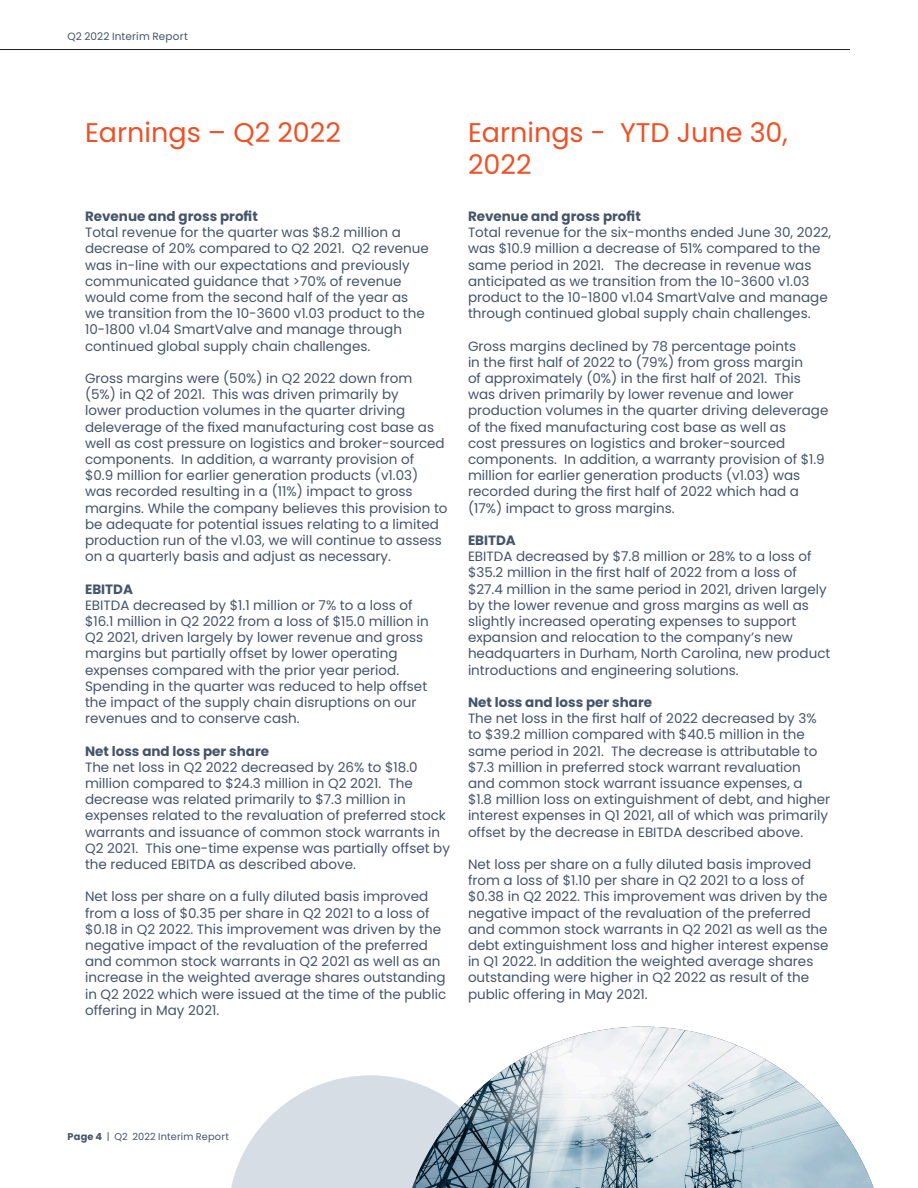
<style>
.page{position:relative;width:918px;height:1188px;background:#fff}
.page>*{position:absolute;margin:0;border:0;box-sizing:border-box;transform-origin:0 0}
.t1{font:27px/32.4px "Poppins";color:#f05026}
.t2{font:13.5px/16.2px "Poppins";color:#44546a}
.t3{font:700 13.5px "Poppins";color:#44546a}
.t4{font:10.5px "Poppins";letter-spacing:.02em;color:#43536a}
.t5{font:9.75px "Poppins";letter-spacing:.02em;color:#43536a}
.s1{font-weight:700}
</style>
<div class="page">
<img style="left:496px;top:1027px;width:378px;height:161px">
<svg style="left:231px;top:1075px;width:281px;height:113px"></svg>
<hr style="left:0;top:49px;width:850px;height:1px;background:#231f20">
<p class="t4" style="left:68px;top:30px;width:122px">Q2 2022 Interim Report</p>
<p class="t1" style="left:85px;top:116px;width:257px">Earnings – Q2 2022</p>
<p class="t1" style="left:468px;top:116px;width:321px">Earnings - YTD June 30,<br>2022</p>
<p class="t3" style="left:85px;top:208px;width:174px">Revenue and gross profit</p>
<p class="t2" style="left:85px;top:224px;width:345px">Total revenue for the quarter was $8.2 million a decrease of 20% compared to Q2 2021. Q2 revenue was in-line with our expectations and previously communicated guidance that &gt;70% of revenue would come from the second half of the year as we transition from the 10-3600 v1.03 product to the 10-1800 v1.04 SmartValve and manage through continued global supply chain challenges.</p>
<p class="t2" style="left:85px;top:370px;width:364px">Gross margins were (50%) in Q2 2022 down from<br>(5%) in Q2 of 2021. This was driven primarily by<br>lower production volumes in the quarter driving deleverage of the fixed manufacturing cost base as well as cost pressure on logistics and broker-sourced components. In addition, a warranty provision of<br>$0.9 million for earlier generation products (v1.03) was recorded resulting in a (11%) impact to gross margins. While the company believes this provision to be adequate for potential issues relating to a limited production run of the v1.03, we will continue to assess on a quarterly basis and adjust as necessary.</p>
<p class="t3" style="left:85px;top:581px;width:49px">EBITDA</p>
<p class="t2" style="left:85px;top:597px;width:345px">EBITDA decreased by $1.1 million or 7% to a loss of $16.1 million in Q2 2022 from a loss of $15.0 million in Q2 2021, driven largely by lower revenue and gross margins but partially offset by lower operating expenses compared with the prior year period.<br>Spending in the quarter was reduced to help offset the impact of the supply chain disruptions on our revenues and to conserve cash.</p>
<p class="t3" style="left:85px;top:743px;width:186px">Net loss and loss per share</p>
<p class="t2" style="left:85px;top:759px;width:366px">The net loss in Q2 2022 decreased by 26% to $18.0 million compared to $24.3 million in Q2 2021. The decrease was related primarily to $7.3 million in expenses related to the revaluation of preferred stock warrants and issuance of common stock warrants in Q2 2021. This one-time expense was partially offset by the reduced EBITDA as described above.</p>
<p class="t2" style="left:85px;top:889px;width:363px">Net loss per share on a fully diluted basis improved from a loss of $0.35 per share in Q2 2021 to a loss of $0.18 in Q2 2022. This improvement was driven by the negative impact of the revaluation of the preferred and common stock warrants in Q2 2021 as well as an increase in the weighted average shares outstanding in Q2 2022 which were issued at the time of the public offering in May 2021.</p>
<p class="t3" style="left:468px;top:208px;width:174px">Revenue and gross profit</p>
<p class="t2" style="left:468px;top:224px;width:365px">Total revenue for the six-months ended June 30, 2022, was $10.9 million a decrease of 51% compared to the same period in 2021. The decrease in revenue was anticipated as we transition from the 10-3600 v1.03 product to the 10-1800 v1.04 SmartValve and manage through continued global supply chain challenges.</p>
<p class="t2" style="left:468px;top:338px;width:362px">Gross margins declined by 78 percentage points<br>in the first half of 2022 to (79%) from gross margin<br>of approximately (0%) in the first half of 2021. This was driven primarily by lower revenue and lower production volumes in the quarter driving deleverage of the fixed manufacturing cost base as well as<br>cost pressures on logistics and broker-sourced components. In addition, a warranty provision of $1.9 million for earlier generation products (v1.03) was recorded during the first half of 2022 which had a (17%) impact to gross margins.</p>
<p class="t3" style="left:468px;top:532px;width:49px">EBITDA</p>
<p class="t2" style="left:468px;top:548px;width:364px">EBITDA decreased by $7.8 million or 28% to a loss of $35.2 million in the first half of 2022 from a loss of $27.4 million in the same period in 2021, driven largely by the lower revenue and gross margins as well as slightly increased operating expenses to support expansion and relocation to the company’s new headquarters in Durham, North Carolina, new product introductions and engineering solutions.</p>
<p class="t3" style="left:468px;top:694px;width:186px">Net loss and loss per share</p>
<p class="t2" style="left:468px;top:710px;width:364px">The net loss in the first half of 2022 decreased by 3% to $39.2 million compared with $40.5 million in the same period in 2021. The decrease is attributable to $7.3 million in preferred stock warrant revaluation and common stock warrant issuance expenses, a<br>$1.8 million loss on extinguishment of debt, and higher interest expenses in Q1 2021, all of which was primarily offset by the decrease in EBITDA described above.</p>
<p class="t2" style="left:468px;top:856px;width:362px">Net loss per share on a fully diluted basis improved from a loss of $1.10 per share in Q2 2021 to a loss of $0.38 in Q2 2022. This improvement was driven by the negative impact of the revaluation of the preferred and common stock warrants in Q2 2021 as well as the debt extinguishment loss and higher interest expense in Q1 2022. In addition the weighted average shares outstanding were higher in Q2 2022 as result of the public offering in May 2021.</p>
<p class="t5" style="left:68px;top:1131px;width:163px"><span class="s1">Page 4</span> | Q2 2022 Interim Report</p>
</div>
